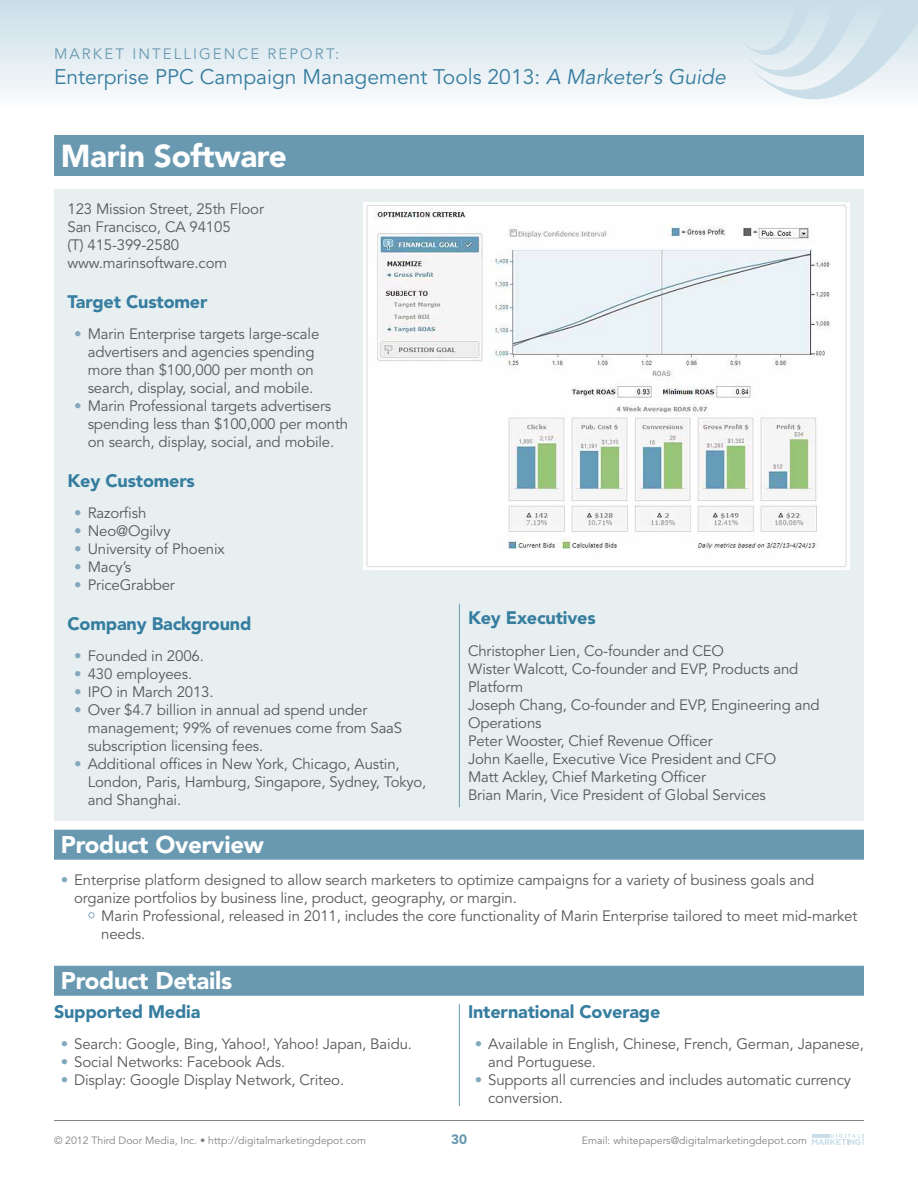
<style>
.page{position:relative;width:918px;height:1188px;background:#fff}
.page>*{position:absolute;margin:0;border:0;box-sizing:border-box;transform-origin:0 0}
.t1{font:900 31.5px "Avenir";letter-spacing:-.01em;color:#fff}
.t2{font:900 24px "Avenir";letter-spacing:-.01em;color:#fff}
.t3{font:21px "Avenir";color:#367d9f}
.t4{font:900 18px "Avenir";letter-spacing:-.01em;color:#367d9f}
.t5{font:15px/18px "Avenir";letter-spacing:-.01em;color:#58595b}
.t6{font:15px "Avenir";letter-spacing:.14em;color:#6999b1}
.t7{font:900 13.5px "Avenir";color:#6999b1}
.t8{font:10.5px "Avenir";color:#808285}
.s1{font-style:italic}
.s2{color:#82a8be}
</style>
<div class="page">
<div style="left:0;top:0;width:918px;height:108px;background:linear-gradient(to bottom,#c8dde7,#fbfcfc)"></div>
<svg style="left:740px;top:0;width:178px;height:108px"></svg>
<hr style="left:54px;top:1120px;width:810px;height:1px;background:#808285">
<svg style="left:812px;top:1134px;width:52px;height:11px"></svg>
<div style="left:54px;top:135px;width:810px;height:41px;background:#6999b1"></div>
<div style="left:54px;top:189px;width:810px;height:632px;background:#e7eff1"></div>
<img style="left:364px;top:202px;width:486px;height:368px">
<hr style="left:459px;top:604px;width:1px;height:203px;background:#6999b1">
<hr style="left:459px;top:1004px;width:1px;height:102px;background:#6999b1">
<div style="left:54px;top:830px;width:810px;height:30px;background:#6999b1"></div>
<div style="left:88px;top:912px;width:7px;height:6px;border:1px solid #82a8be;border-radius:50%"></div>
<div style="left:54px;top:966px;width:810px;height:30px;background:#6999b1"></div>
<p class="t6" style="left:54px;top:45px;width:287px">MARKET INTELLIGENCE REPORT:</p>
<h3 class="t3" style="left:54px;top:65px;width:673px">Enterprise PPC Campaign Management Tools 2013: <span class="s1">A Marketer’s Guide</span></h3>
<h1 class="t1" style="left:61px;top:137px;width:228px">Marin Software</h1>
<p class="t5" style="left:68px;top:200px;width:198px">123 Mission Street, 25th Floor<br>San Francisco, CA 94105<br>(T) 415-399-2580 www.marinsoftware.com</p>
<p class="t4" style="left:68px;top:290px;width:141px">Target Customer</p>
<p class="t5" style="left:74px;top:325px;width:247px;text-align:center"><span class="s2">•</span> Marin Enterprise targets large-scale advertisers and agencies spending more than $100,000 per month on search, display, social, and mobile.</p>
<p class="t5" style="left:88px;top:397px;width:262px;text-indent:-14px"><span class="s2">•</span> Marin Professional targets advertisers spending less than $100,000 per month on search, display, social, and mobile.</p>
<p class="t4" style="left:68px;top:469px;width:129px">Key Customers</p>
<p class="t5" style="left:74px;top:504px;width:74px"><span class="s2">•</span> Razorfish</p>
<p class="t5" style="left:74px;top:522px;width:98px"><span class="s2">•</span> Neo@Ogilvy</p>
<p class="t5" style="left:74px;top:540px;width:152px"><span class="s2">•</span> University of Phoenix</p>
<p class="t5" style="left:74px;top:558px;width:58px"><span class="s2">•</span> Macy’s</p>
<p class="t5" style="left:74px;top:576px;width:102px"><span class="s2">•</span> PriceGrabber</p>
<p class="t4" style="left:68px;top:613px;width:185px">Company Background</p>
<p class="t5" style="left:74px;top:647px;width:131px"><span class="s2">•</span> Founded in 2006.</p>
<p class="t5" style="left:74px;top:665px;width:119px"><span class="s2">•</span> 430 employees.</p>
<p class="t5" style="left:74px;top:683px;width:141px"><span class="s2">•</span> IPO in March 2013.</p>
<p class="t5" style="left:88px;top:701px;width:316px;text-indent:-14px"><span class="s2">•</span> Over $4.7 billion in annual ad spend under management; 99% of revenues come from SaaS subscription licensing fees.</p>
<p class="t5" style="left:88px;top:755px;width:340px;text-indent:-14px"><span class="s2">•</span> Additional offices in New York, Chicago, Austin,<br>London, Paris, Hamburg, Singapore, Sydney, Tokyo, and Shanghai.</p>
<p class="t4" style="left:468px;top:607px;width:129px">Key Executives</p>
<p class="t5" style="left:468px;top:642px;width:353px">Christopher Lien, Co-founder and CEO<br>Wister Walcott, Co-founder and EVP, Products and Platform<br>Joseph Chang, Co-founder and EVP, Engineering and Operations<br>Peter Wooster, Chief Revenue Officer<br>John Kaelle, Executive Vice President and CFO<br>Matt Ackley, Chief Marketing Officer<br>Brian Marin, Vice President of Global Services</p>
<h2 class="t2" style="left:61px;top:830px;width:205px">Product Overview</h2>
<p class="t5" style="left:74px;top:871px;width:742px;text-indent:-14px"><span class="s2">•</span> Enterprise platform designed to allow search marketers to optimize campaigns for a variety of business goals and organize portfolios by business line, product, geography, or margin.</p>
<p class="t5" style="left:101px;top:907px;width:758px">Marin Professional, released in 2011, includes the core functionality of Marin Enterprise tailored to meet mid-market needs.</p>
<h2 class="t2" style="left:61px;top:966px;width:173px">Product Details</h2>
<p class="t4" style="left:54px;top:1001px;width:148px">Supported Media</p>
<p class="t5" style="left:61px;top:1036px;width:353px"><span class="s2">•</span> Search: Google, Bing, Yahoo!, Yahoo! Japan, Baidu.</p>
<p class="t5" style="left:61px;top:1054px;width:226px"><span class="s2">•</span> Social Networks: Facebook Ads.</p>
<p class="t5" style="left:61px;top:1072px;width:285px"><span class="s2">•</span> Display: Google Display Network, Criteo.</p>
<p class="t4" style="left:468px;top:1001px;width:194px">International Coverage</p>
<p class="t5" style="left:488px;top:1036px;width:377px;text-indent:-14px"><span class="s2">•</span> Available in English, Chinese, French, German, Japanese, and Portuguese.</p>
<p class="t5" style="left:488px;top:1072px;width:364px;text-indent:-14px"><span class="s2">•</span> Supports all currencies and includes automatic currency conversion.</p>
<p class="t8" style="left:54px;top:1135px;width:314px">© 2012 Third Door Media, Inc. • http://digitalmarketingdepot.com</p>
<p class="t7" style="left:451px;top:1131px;width:17px">30</p>
<p class="t8" style="left:582px;top:1135px;width:227px">Email: whitepapers@digitalmarketingdepot.com</p>
</div>
